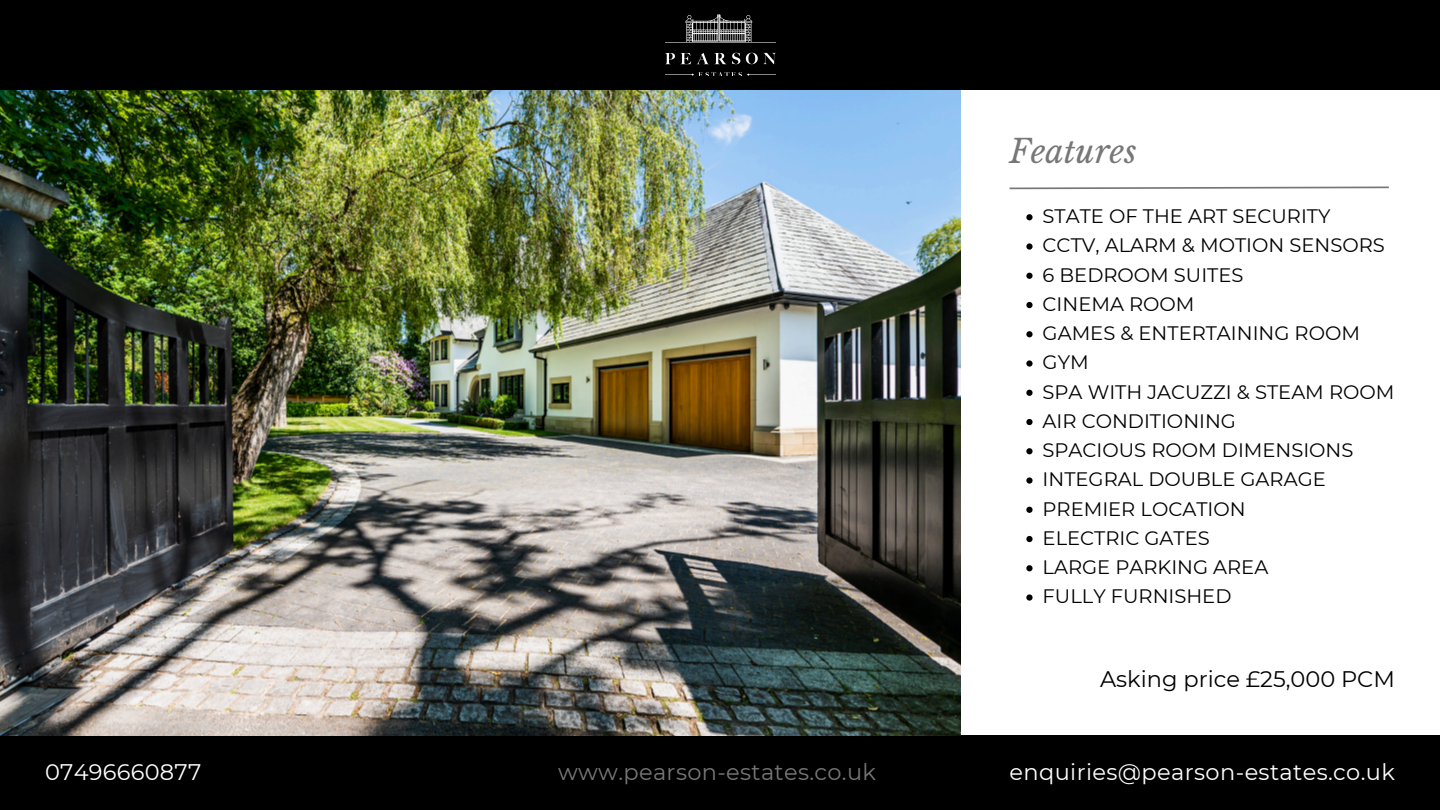
<style>
.page{position:relative;width:1440px;height:810px;background:#fff}
.page>*{position:absolute;margin:0;border:0;box-sizing:border-box;transform-origin:0 0}
.t1{font:italic 32.25px "Libre Baskerville";color:#777}
.t2{font:22.5px "Montserrat";letter-spacing:.015em;color:#fff}
.t3{font:22.5px "Montserrat";letter-spacing:.015em;color:#777}
.t4{font:22.5px "Montserrat";color:#000}
.t5{font:19.5px "Montserrat";color:#000}
</style>
<div class="page">
<div style="left:0;top:736px;width:1440px;height:74px;background:#000"></div>
<div style="left:0;top:0;width:1440px;height:90px;background:#000"></div>
<img style="left:665px;top:14px;width:110px;height:62px">
<img style="left:0;top:90px;width:960px;height:646px">
<svg style="left:1009px;top:186px;width:380px;height:4px"></svg>
<svg style="left:1026px;top:214px;width:7px;height:6px"></svg>
<svg style="left:1026px;top:243px;width:7px;height:7px"></svg>
<svg style="left:1026px;top:273px;width:7px;height:6px"></svg>
<svg style="left:1026px;top:302px;width:7px;height:6px"></svg>
<svg style="left:1026px;top:331px;width:7px;height:6px"></svg>
<svg style="left:1026px;top:360px;width:7px;height:7px"></svg>
<svg style="left:1026px;top:390px;width:7px;height:6px"></svg>
<svg style="left:1026px;top:419px;width:7px;height:6px"></svg>
<svg style="left:1026px;top:448px;width:7px;height:6px"></svg>
<svg style="left:1026px;top:477px;width:7px;height:7px"></svg>
<svg style="left:1026px;top:507px;width:7px;height:6px"></svg>
<svg style="left:1026px;top:536px;width:7px;height:6px"></svg>
<svg style="left:1026px;top:565px;width:7px;height:6px"></svg>
<svg style="left:1026px;top:594px;width:7px;height:7px"></svg>
<h2 class="t1" style="left:1010px;top:132px;width:129px">Features</h2>
<p class="t5" style="left:1043px;top:204px;width:289px">STATE OF THE ART SECURITY</p>
<p class="t5" style="left:1043px;top:234px;width:344px">CCTV, ALARM &amp; MOTION SENSORS</p>
<p class="t5" style="left:1043px;top:263px;width:202px">6 BEDROOM SUITES</p>
<p class="t5" style="left:1043px;top:292px;width:153px">CINEMA ROOM</p>
<p class="t5" style="left:1043px;top:321px;width:319px">GAMES &amp; ENTERTAINING ROOM</p>
<p class="t5" style="left:1043px;top:351px;width:48px">GYM</p>
<p class="t5" style="left:1043px;top:380px;width:353px">SPA WITH JACUZZI &amp; STEAM ROOM</p>
<p class="t5" style="left:1043px;top:409px;width:195px">AIR CONDITIONING</p>
<p class="t5" style="left:1043px;top:438px;width:312px">SPACIOUS ROOM DIMENSIONS</p>
<p class="t5" style="left:1043px;top:468px;width:285px">INTEGRAL DOUBLE GARAGE</p>
<p class="t5" style="left:1043px;top:497px;width:204px">PREMIER LOCATION</p>
<h2 class="t5" style="left:1043px;top:526px;width:169px">ELECTRIC GATES</h2>
<h2 class="t5" style="left:1043px;top:555px;width:227px">LARGE PARKING AREA</h2>
<h2 class="t5" style="left:1043px;top:585px;width:190px">FULLY FURNISHED</h2>
<p class="t4" style="left:1100px;top:665px;width:296px">Asking price £25,000 PCM</p>
<p class="t2" style="left:45px;top:758px;width:158px">07496660877</p>
<h1 class="t3" style="left:558px;top:758px;width:319px">www.pearson-estates.co.uk</h1>
<p class="t2" style="left:1010px;top:758px;width:387px">enquiries@pearson-estates.co.uk</p>
</div>
